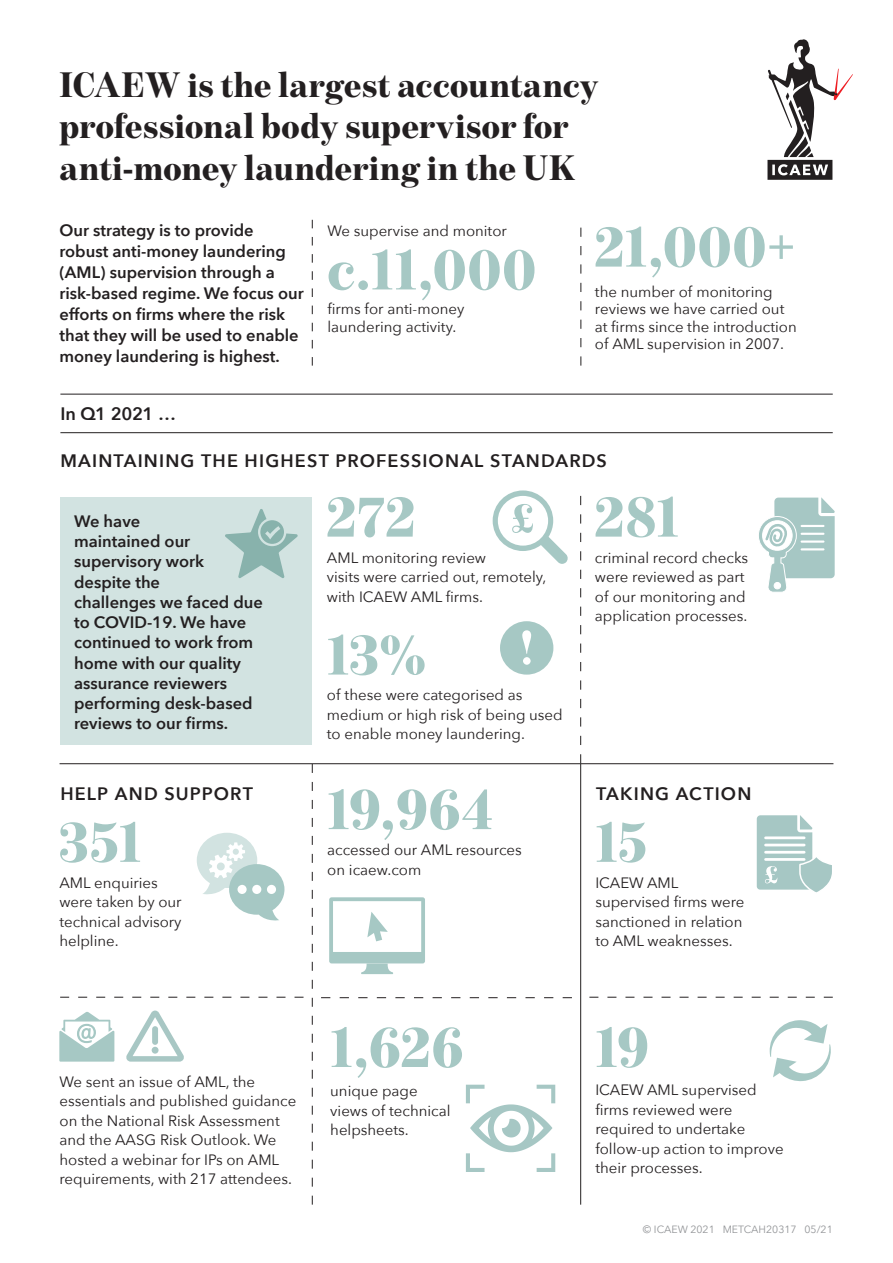
<style>
.page{position:relative;width:893px;height:1263px;background:#fff}
.page>*{position:absolute;margin:0;border:0;box-sizing:border-box;transform-origin:0 0}
.Number{font:900 60px "Benton Mod Disp";letter-spacing:.015em;color:#a6c8c4}
.t1{font:900 36px/41.4px "Benton Mod Disp";letter-spacing:.01em;color:#231f20}
.Body_Text{font:600 18px "Avenir Next";letter-spacing:.065em;color:#231f20}
.Body_Text-2{font:600 16.5px/20.2px "Avenir Next";color:#231f20}
.Body_copy{font:15px/19.5px "Avenir Next";color:#231f20}
.Body_Text-3{font:15px/17.2px "Avenir Next";color:#231f20}
.Number-2{font:15px/19.5px "Avenir Next";color:#231f20}
.copyright-jobnumber{font:10.5px "Avenir Next";color:#939598}
</style>
<div class="page">
<svg style="left:767px;top:39px;width:86px;height:141px"></svg>
<div style="left:500px;top:621px;width:53px;height:54px;background:#a6c8c4;border-radius:50%"></div>
<svg style="left:522px;top:630px;width:9px;height:35px"></svg>
<hr style="left:60px;top:432px;width:773px;height:1px;background:#231f20">
<hr style="left:60px;top:394px;width:773px;height:1px;background:#231f20">
<svg style="left:312px;top:220px;width:1px;height:146px"></svg>
<svg style="left:581px;top:228px;width:1px;height:138px"></svg>
<svg style="left:321px;top:997px;width:251px;height:1px"></svg>
<svg style="left:589px;top:997px;width:244px;height:1px"></svg>
<svg style="left:60px;top:997px;width:244px;height:1px"></svg>
<svg style="left:312px;top:764px;width:1px;height:441px"></svg>
<hr style="left:580px;top:764px;width:1px;height:441px;background:#231f20">
<svg style="left:580px;top:496px;width:1px;height:267px"></svg>
<hr style="left:60px;top:763px;width:773px;height:1px;background:#231f20">
<svg style="left:329px;top:897px;width:96px;height:77px"></svg>
<svg style="left:197px;top:833px;width:87px;height:88px"></svg>
<svg style="left:493px;top:490px;width:75px;height:74px"></svg>
<div style="left:60px;top:497px;width:252px;height:248px;background:#d2e3e1"></div>
<svg style="left:769px;top:1020px;width:62px;height:61px"></svg>
<svg style="left:759px;top:497px;width:76px;height:95px"></svg>
<svg style="left:757px;top:815px;width:75px;height:78px"></svg>
<svg style="left:225px;top:509px;width:73px;height:69px"></svg>
<svg style="left:466px;top:1085px;width:89px;height:87px"></svg>
<svg style="left:59px;top:1012px;width:55px;height:49px"></svg>
<svg style="left:126px;top:1010px;width:58px;height:51px"></svg>
<div style="left:152px;top:1026px;width:6px;height:19px;background:#a8c7c4;border-radius:3px"></div>
<div style="left:152px;top:1047px;width:7px;height:7px;background:#a8c7c4;border-radius:50%"></div>
<p class="t1" style="left:60px;top:64px;width:540px">ICAEW is the largest accountancy professional body supervisor for anti-money laundering in the UK</p>
<p class="Body_Text-2" style="left:60px;top:220px;width:246px;line-height:21px">Our strategy is to provide robust anti-money laundering (AML) supervision through a risk-based regime. We focus our efforts on firms where the risk that they will be used to enable money laundering is highest.</p>
<p class="Body_Text" style="left:60px;top:398px;width:117px">In Q1 2021 …</p>
<p class="Body_Text-3" style="left:327px;top:221px;width:181px">We supervise and monitor</p>
<p class="Number" style="left:327px;top:235px;width:210px">c.11,000</p>
<p class="Body_Text-3" style="left:327px;top:300px;width:139px">firms for anti-money</p>
<p class="Body_Text-3" style="left:327px;top:317px;width:130px">laundering activity.</p>
<p class="Number" style="left:595px;top:213px;width:202px">21,000+</p>
<p class="Body_Text-3" style="left:595px;top:283px;width:203px">the number of monitoring reviews we have carried out at firms since the introduction of AML supervision in 2007.</p>
<p class="Body_Text" style="left:60px;top:445px;width:548px">MAINTAINING THE HIGHEST PROFESSIONAL STANDARDS</p>
<p class="Body_Text-2" style="left:74px;top:510px;width:190px">We have<br>maintained our supervisory work despite the<br>challenges we faced due to COVID-19. We have continued to work from home with our quality assurance reviewers performing desk-based reviews to our firms.</p>
<p class="Number" style="left:327px;top:483px;width:90px">272</p>
<p class="Body_copy" style="left:327px;top:547px;width:221px">AML monitoring review<br>visits were carried out, remotely, with ICAEW AML firms.</p>
<p class="Number" style="left:327px;top:620px;width:100px">13%</p>
<p class="Body_copy" style="left:327px;top:685px;width:237px">of these were categorised as medium or high risk of being used to enable money laundering.</p>
<p class="Number" style="left:595px;top:483px;width:86px">281</p>
<p class="Body_copy" style="left:595px;top:547px;width:155px">criminal record checks were reviewed as part of our monitoring and application processes.</p>
<p class="Body_Text" style="left:60px;top:779px;width:194px">HELP AND SUPPORT</p>
<p class="Body_Text" style="left:596px;top:779px;width:157px">TAKING ACTION</p>
<p class="Number" style="left:327px;top:775px;width:167px">19,964</p>
<p class="Number-2" style="left:327px;top:839px;width:196px">accessed our AML resources on icaew.com</p>
<p class="Number" style="left:59px;top:808px;width:84px">351</p>
<p class="Body_copy" style="left:59px;top:872px;width:124px">AML enquiries were taken by our technical advisory helpline.</p>
<p class="Number" style="left:595px;top:808px;width:54px">15</p>
<p class="Body_copy" style="left:595px;top:872px;width:151px">ICAEW AML supervised firms were sanctioned in relation to AML weaknesses.</p>
<p class="Body_copy" style="left:60px;top:1071px;width:238px">We sent an issue of AML, the essentials and published guidance on the National Risk Assessment and the AASG Risk Outlook. We hosted a webinar for IPs on AML requirements, with 217 attendees.</p>
<p class="Number" style="left:330px;top:1013px;width:134px">1,626</p>
<p class="Body_copy" style="left:330px;top:1080px;width:122px">unique page views of technical helpsheets.</p>
<p class="Number" style="left:595px;top:1013px;width:55px">19</p>
<p class="Number-2" style="left:595px;top:1079px;width:190px">ICAEW AML supervised firms reviewed were required to undertake follow-up action to improve their processes.</p>
<p class="copyright-jobnumber" style="left:643px;top:1220px;width:191px">© ICAEW 2021 METCAH20317 05/21</p>
</div>
